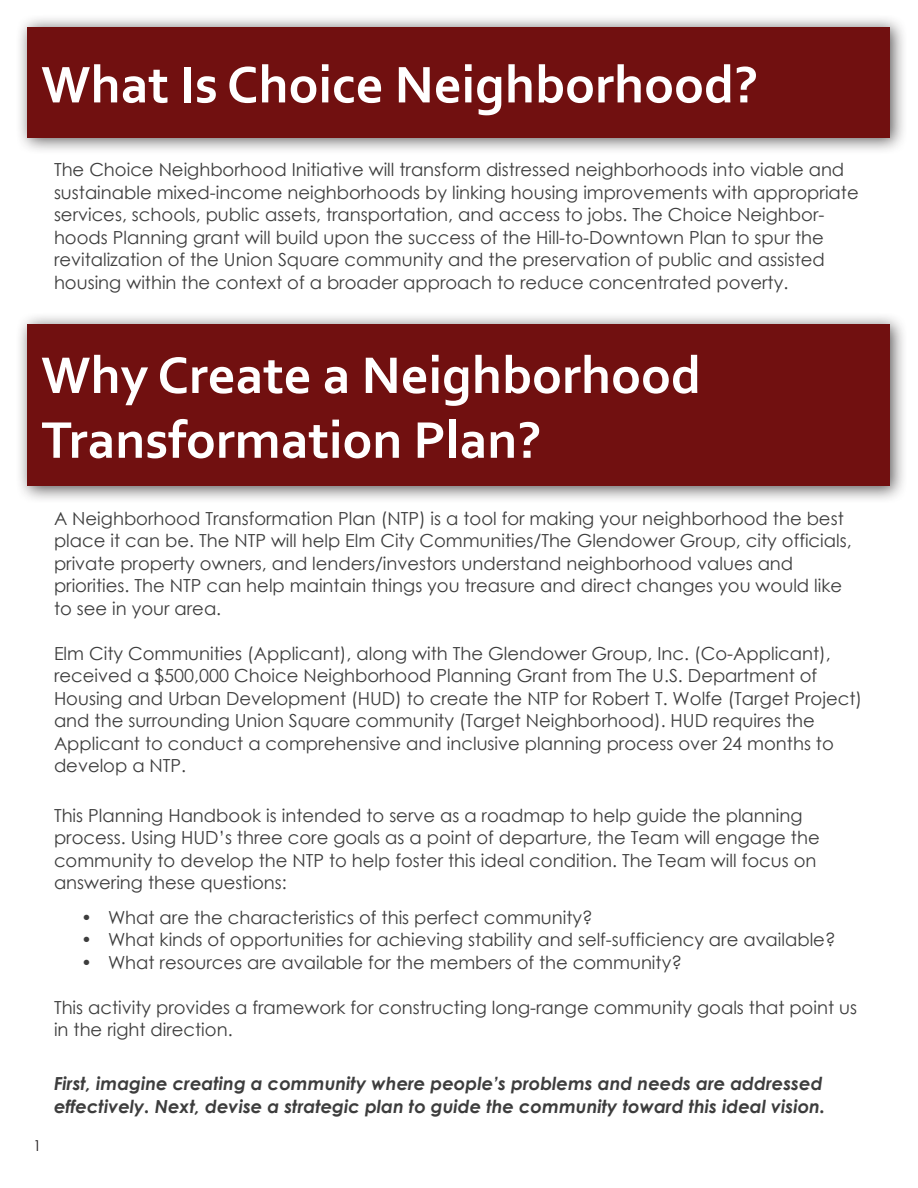
<style>
.page{position:relative;width:918px;height:1188px;background:#fff}
.page>*{position:absolute;margin:0;border:0;box-sizing:border-box;transform-origin:0 0}
.Heading{font:700 54px "Corbel";color:#fff}
.Paragraph_Style_1{font:18px/22.5px "Century Gothic";color:#3d3d3d}
.t1{font:italic 700 18px/22.5px "Century Gothic";color:#3d3d3d}
.t2{font:15px "Century Gothic";color:#231f20}
</style>
<div class="page">
<div style="left:15px;top:14px;width:893px;height:142px;background:#231f20;opacity:.75"></div>
<div style="left:28px;top:27px;width:862px;height:111px;background:#711010"></div>
<div style="left:15px;top:311px;width:893px;height:193px;background:#231f20;opacity:.75"></div>
<div style="left:28px;top:324px;width:862px;height:162px;background:#711010"></div>
<p class="Heading" style="left:41px;top:51px;width:719px">What Is Choice Neighborhood?</p>
<p class="Paragraph_Style_1" style="left:54px;top:158px;width:806px">The Choice Neighborhood Initiative will transform distressed neighborhoods into viable and sustainable mixed-income neighborhoods by linking housing improvements with appropriate services, schools, public assets, transportation, and access to jobs. The Choice Neighbor&shy;hoods Planning grant will build upon the success of the Hill-to-Downtown Plan to spur the revitalization of the Union Square community and the preservation of public and assisted housing within the context of a broader approach to reduce concentrated poverty.</p>
<p class="Heading" style="left:41px;top:342px;width:661px">Why Create a Neighborhood</p>
<p class="Heading" style="left:41px;top:406px;width:502px">Transformation Plan?</p>
<p class="t2" style="left:33px;top:1135px;width:10px">1</p>
<p class="Paragraph_Style_1" style="left:54px;top:507px;width:799px">A Neighborhood Transformation Plan (NTP) is a tool for making your neighborhood the best place it can be. The NTP will help Elm City Communities/The Glendower Group, city officials, private property owners, and lenders/investors understand neighborhood values and priorities. The NTP can help maintain things you treasure and direct changes you would like to see in your area.</p>
<p class="Paragraph_Style_1" style="left:54px;top:642px;width:810px">Elm City Communities (Applicant), along with The Glendower Group, Inc. (Co-Applicant), received a $500,000 Choice Neighborhood Planning Grant from The U.S. Department of Housing and Urban Development (HUD) to create the NTP for Robert T. Wolfe (Target Project) and the surrounding Union Square community (Target Neighborhood). HUD requires the Applicant to conduct a comprehensive and inclusive planning process over 24 months to develop a NTP.</p>
<p class="Paragraph_Style_1" style="left:54px;top:804px;width:767px">This Planning Handbook is intended to serve as a roadmap to help guide the planning process. Using HUD’s three core goals as a point of departure, the Team will engage the community to develop the NTP to help foster this ideal condition. The Team will focus on answering these questions:</p>
<p class="Paragraph_Style_1" style="left:81px;top:906px;width:513px">• What are the characteristics of this perfect community?</p>
<p class="Paragraph_Style_1" style="left:81px;top:928px;width:756px">• What kinds of opportunities for achieving stability and self-sufficiency are available?</p>
<p class="Paragraph_Style_1" style="left:81px;top:951px;width:602px">• What resources are available for the members of the community?</p>
<p class="Paragraph_Style_1" style="left:54px;top:996px;width:805px">This activity provides a framework for constructing long-range community goals that point us in the right direction.</p>
<p class="t1" style="left:54px;top:1072px;width:773px">First, imagine creating a community where people’s problems and needs are addressed effectively. Next, devise a strategic plan to guide the community toward this ideal vision.</p>
</div>
